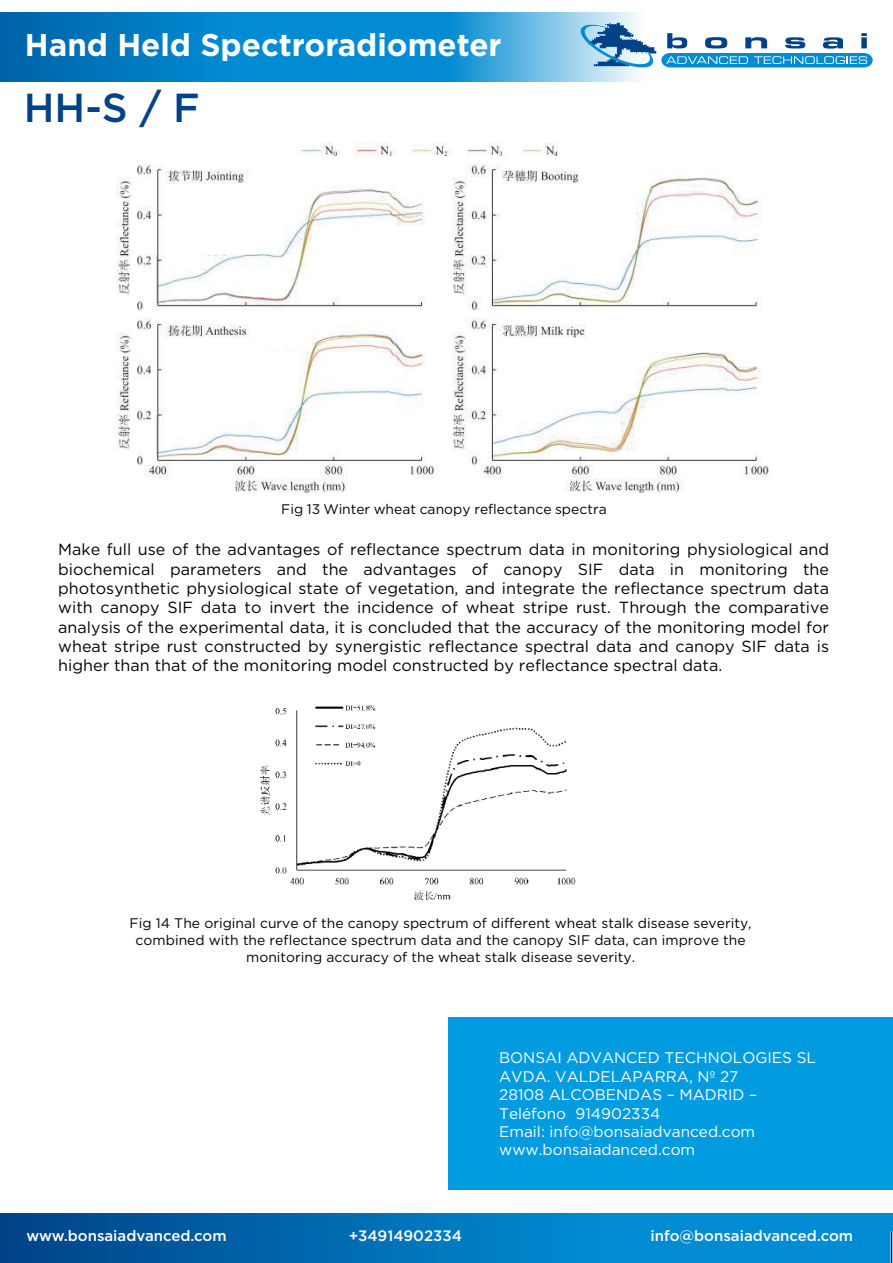
<style>
.page{position:relative;width:893px;height:1263px;background:#fff}
.page>*{position:absolute;margin:0;border:0;box-sizing:border-box;transform-origin:0 0}
.t1{font:500 40.5px "Gotham";color:#004288}
.t2{font:700 31.35px "Gotham";color:#fff}
.t3{font:16.05px/19.4px "Gotham";color:#010202;text-align:justify}
.t4{font:15.3px/18.5px "Gotham";color:#fff}
.t5{font:500 15px "Gotham";color:#fff}
.t6{font:13.95px/16.6px "Gotham";color:#010202;text-align:center}
</style>
<div class="page">
<svg style="left:0;top:13px;width:638px;height:69px;background:#188dcd"></svg>
<div style="left:0;top:1213px;width:893px;height:50px;background:linear-gradient(to right,#004a8f,#009be2)"></div>
<svg style="left:580px;top:23px;width:293px;height:47px"></svg>
<div style="left:449px;top:1017px;width:444px;height:173px;background:#009cdf"></div>
<img style="left:116px;top:142px;width:653px;height:351px">
<img style="left:260px;top:705px;width:316px;height:196px">
<hr style="left:890px;top:1231px;width:2px;height:32px;background:#fff">
<hr style="left:0;top:1231px;width:1px;height:32px;background:#000">
<hr style="left:891px;top:1231px;width:1px;height:32px;background:#000">
<h2 class="t2" style="left:25px;top:27px;width:478px">Hand Held Spectroradiometer</h2>
<h1 class="t1" style="left:24px;top:85px;width:177px">HH-S / F</h1>
<p class="t6" style="left:281px;top:501px;width:327px">Fig 13 Winter wheat canopy reflectance spectra</p>
<p class="t3" style="left:58px;top:539px;width:772px">Make full use of the advantages of reflectance spectrum data in monitoring physiological and biochemical parameters and the advantages of canopy SIF data in monitoring the photosynthetic physiological state of vegetation, and integrate the reflectance spectrum data with canopy SIF data to invert the incidence of wheat stripe rust. Through the comparative analysis of the experimental data, it is concluded that the accuracy of the monitoring model for wheat stripe rust constructed by synergistic reflectance spectral data and canopy SIF data is higher than that of the monitoring model constructed by reflectance spectral data.</p>
<p class="t6" style="left:130px;top:915px;width:624px">Fig 14 The original curve of the canopy spectrum of different wheat stalk disease severity, combined with the reflectance spectrum data and the canopy SIF data, can improve the monitoring accuracy of the wheat stalk disease severity.</p>
<p class="t4" style="left:499px;top:1048px;width:318px">BONSAI ADVANCED TECHNOLOGIES SL<br>AVDA. VALDELAPARRA, Nº 27<br>28108 ALCOBENDAS – MADRID –<br>Teléfono 914902334<br>Email: info@bonsaiadvanced.com www.bonsaiadanced.com</p>
<p class="t5" style="left:26px;top:1227px;width:202px">www.bonsaiadvanced.com</p>
<p class="t5" style="left:349px;top:1227px;width:115px">+34914902334</p>
<p class="t5" style="left:651px;top:1227px;width:204px">info@bonsaiadvanced.com</p>
</div>
